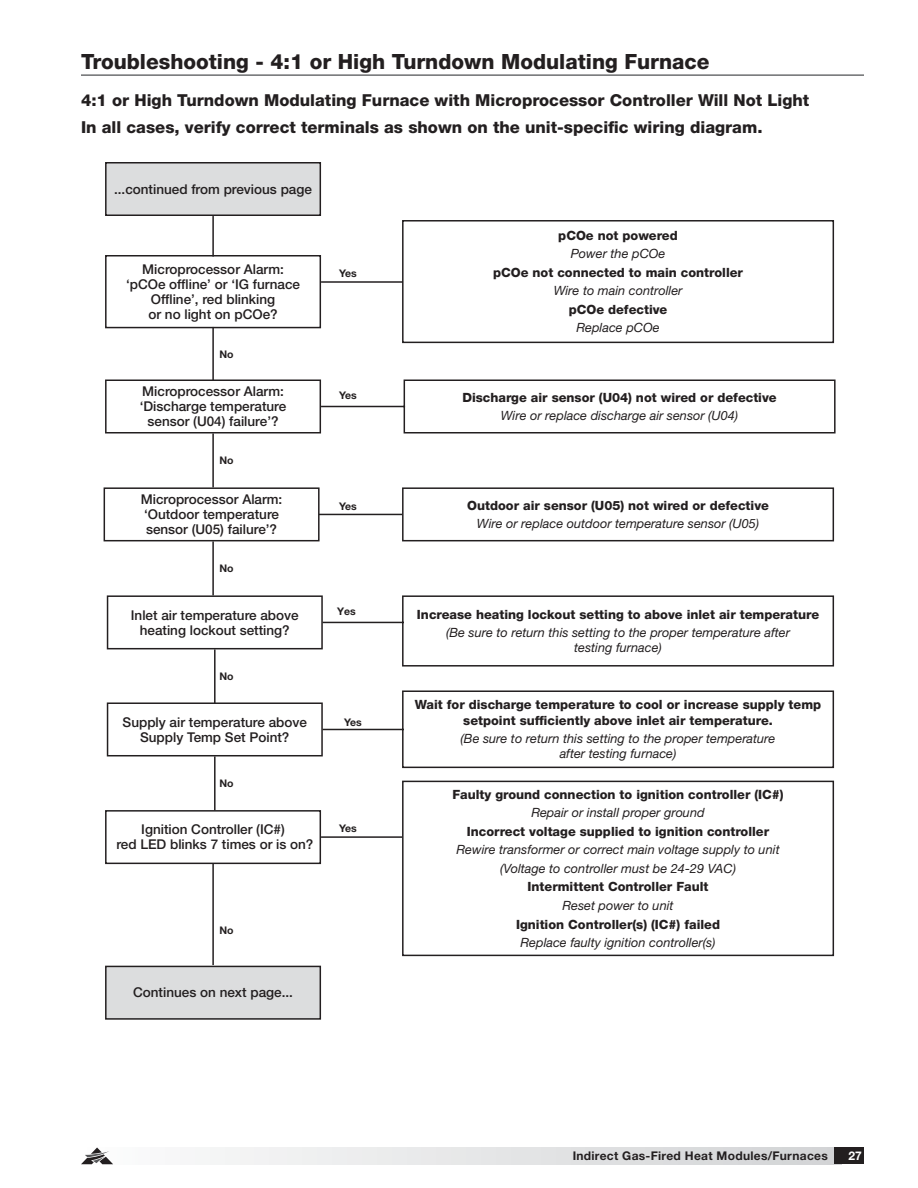
<style>
.page{position:relative;width:918px;height:1188px;background:#fff}
.page>*{position:absolute;margin:0;border:0;box-sizing:border-box;transform-origin:0 0}
.t1{font:800 21px "Helvetica Neue LT Std";color:#231f20}
.t2{font:800 16.5px/26.4px "Helvetica Neue LT Std";color:#231f20}
.t3{font:500 13.5px/15px "Helvetica Neue LT Std";color:#231f20;text-align:center}
.t4{font:800 12.75px/15.3px "Helvetica Neue LT Std";color:#231f20;text-align:center}
.t5{font:italic 12.75px/15.3px "Helvetica Neue LT Std";color:#231f20;text-align:center}
.t6{font:700 12px "Helvetica Neue LT Std";letter-spacing:.025em;color:#231f20}
.t7{font:700 12px "Helvetica Neue LT Std";color:#fff}
.t8{font:700 10.5px "Helvetica Neue LT Std";color:#231f20}
</style>
<div class="page">
<div style="left:81px;top:1148px;width:760px;height:16px;background:linear-gradient(to right,#fcfcfc,#d2d3d5)"></div>
<div style="left:834px;top:1148px;width:30px;height:16px;background:#231f20"></div>
<svg style="left:81px;top:1148px;width:32px;height:16px"></svg>
<hr style="left:81px;top:74px;width:783px;height:2px;background:#6d6e70">
<div style="left:105px;top:255px;width:216px;height:73px;border:2px solid #231f20"></div>
<div style="left:105px;top:380px;width:216px;height:54px;border:2px solid #231f20"></div>
<div style="left:106px;top:163px;width:214px;height:52px;background:#dcddde"></div>
<div style="left:105px;top:162px;width:216px;height:54px;border:2px solid #231f20"></div>
<svg style="left:212px;top:215px;width:623px;height:742px"></svg>
<svg style="left:103px;top:487px;width:301px;height:55px"></svg>
<hr style="left:212px;top:541px;width:2px;height:54px;background:#231f20">
<hr style="left:321px;top:836px;width:81px;height:2px;background:#231f20">
<hr style="left:212px;top:863px;width:2px;height:102px;background:#231f20">
<div style="left:105px;top:810px;width:216px;height:54px;border:2px solid #231f20"></div>
<div style="left:106px;top:966px;width:214px;height:53px;background:#dcddde"></div>
<div style="left:105px;top:966px;width:216px;height:54px;border:2px solid #231f20"></div>
<div style="left:107px;top:595px;width:216px;height:54px;border:2px solid #231f20"></div>
<svg style="left:321px;top:595px;width:514px;height:72px"></svg>
<hr style="left:214px;top:649px;width:2px;height:54px;background:#231f20">
<div style="left:107px;top:702px;width:216px;height:54px;border:2px solid #231f20"></div>
<svg style="left:321px;top:690px;width:514px;height:79px"></svg>
<hr style="left:214px;top:756px;width:2px;height:54px;background:#231f20">
<h1 class="t1" style="left:81px;top:54px;width:630px">Troubleshooting - 4:1 or High Turndown Modulating Furnace</h1>
<p class="t2" style="left:81px;top:89px;width:730px">4:1 or High Turndown Modulating Furnace with Microprocessor Controller Will Not Light<br>In all cases, verify correct terminals as shown on the unit-specific wiring diagram.</p>
<p class="t3" style="left:114px;top:183px;width:199px">...continued from previous page</p>
<p class="t3" style="left:126px;top:263px;width:176px">Microprocessor Alarm: ‘pCOe offline’ or ‘IG furnace<br>Offline’, red blinking<br>or no light on pCOe?</p>
<p class="t8" style="left:219px;top:350px;width:16px">No</p>
<p class="t8" style="left:339px;top:270px;width:19px">Yes</p>
<p class="t4" style="left:558px;top:229px;width:121px">pCOe not powered</p>
<p class="t5" style="left:571px;top:247px;width:96px">Power the pCOe</p>
<p class="t4" style="left:493px;top:266px;width:251px">pCOe not connected to main controller</p>
<p class="t5" style="left:554px;top:284px;width:130px">Wire to main controller</p>
<p class="t4" style="left:569px;top:303px;width:100px">pCOe defective</p>
<p class="t5" style="left:577px;top:321px;width:85px">Replace pCOe</p>
<p class="t3" style="left:140px;top:385px;width:148px">Microprocessor Alarm: ‘Discharge temperature sensor (U04) failure’?</p>
<p class="t4" style="left:462px;top:391px;width:316px">Discharge air sensor (U04) not wired or defective</p>
<p class="t8" style="left:339px;top:391px;width:19px">Yes</p>
<p class="t5" style="left:501px;top:409px;width:239px">Wire or replace discharge air sensor (U04)</p>
<p class="t8" style="left:219px;top:457px;width:16px">No</p>
<p class="t3" style="left:141px;top:493px;width:143px;text-align:left">Microprocessor Alarm: ‘Outdoor temperature sensor (U05) failure’?</p>
<p class="t8" style="left:339px;top:502px;width:19px">Yes</p>
<p class="t8" style="left:219px;top:565px;width:16px">No</p>
<p class="t4" style="left:467px;top:499px;width:303px">Outdoor air sensor (U05) not wired or defective</p>
<p class="t5" style="left:477px;top:517px;width:284px">Wire or replace outdoor temperature sensor (U05)</p>
<p class="t8" style="left:337px;top:607px;width:20px">Yes</p>
<p class="t3" style="left:131px;top:609px;width:169px">Inlet air temperature above heating lockout setting?</p>
<p class="t4" style="left:417px;top:608px;width:404px">Increase heating lockout setting to above inlet air temperature</p>
<p class="t5" style="left:446px;top:626px;width:345px">(Be sure to return this setting to the proper temperature after testing furnace)</p>
<p class="t8" style="left:219px;top:673px;width:16px">No</p>
<p class="t3" style="left:123px;top:716px;width:186px">Supply air temperature above<br>Supply Temp Set Point?</p>
<p class="t8" style="left:219px;top:780px;width:16px">No</p>
<p class="t3" style="left:116px;top:823px;width:199px">Ignition Controller (IC#)<br>red LED blinks 7 times or is on?</p>
<p class="t8" style="left:344px;top:719px;width:19px">Yes</p>
<p class="t8" style="left:339px;top:824px;width:19px">Yes</p>
<p class="t8" style="left:219px;top:926px;width:16px">No</p>
<p class="t3" style="left:133px;top:986px;width:161px">Continues on next page...</p>
<p class="t4" style="left:415px;top:698px;width:408px">Wait for discharge temperature to cool or increase supply temp setpoint sufficiently above inlet air temperature.</p>
<p class="t5" style="left:461px;top:732px;width:316px">(Be sure to return this setting to the proper temperature after testing furnace)</p>
<p class="t4" style="left:452px;top:788px;width:333px">Faulty ground connection to ignition controller (IC#)</p>
<p class="t5" style="left:531px;top:806px;width:175px">Repair or install proper ground</p>
<p class="t4" style="left:467px;top:825px;width:304px">Incorrect voltage supplied to ignition controller</p>
<p class="t5" style="left:456px;top:842px;width:325px;line-height:18.6px">Rewire transformer or correct main voltage supply to unit (Voltage to controller must be 24-29 VAC)</p>
<p class="t4" style="left:528px;top:880px;width:182px">Intermittent Controller Fault</p>
<p class="t5" style="left:562px;top:899px;width:113px">Reset power to unit</p>
<p class="t4" style="left:516px;top:917px;width:206px">Ignition Controller(s) (IC#) failed</p>
<p class="t5" style="left:521px;top:936px;width:197px">Replace faulty ignition controller(s)</p>
<p class="t6" style="left:573px;top:1152px;width:257px">Indirect Gas-Fired Heat Modules/Furnaces</p>
<p class="t7" style="left:849px;top:1152px;width:15px">27</p>
</div>
